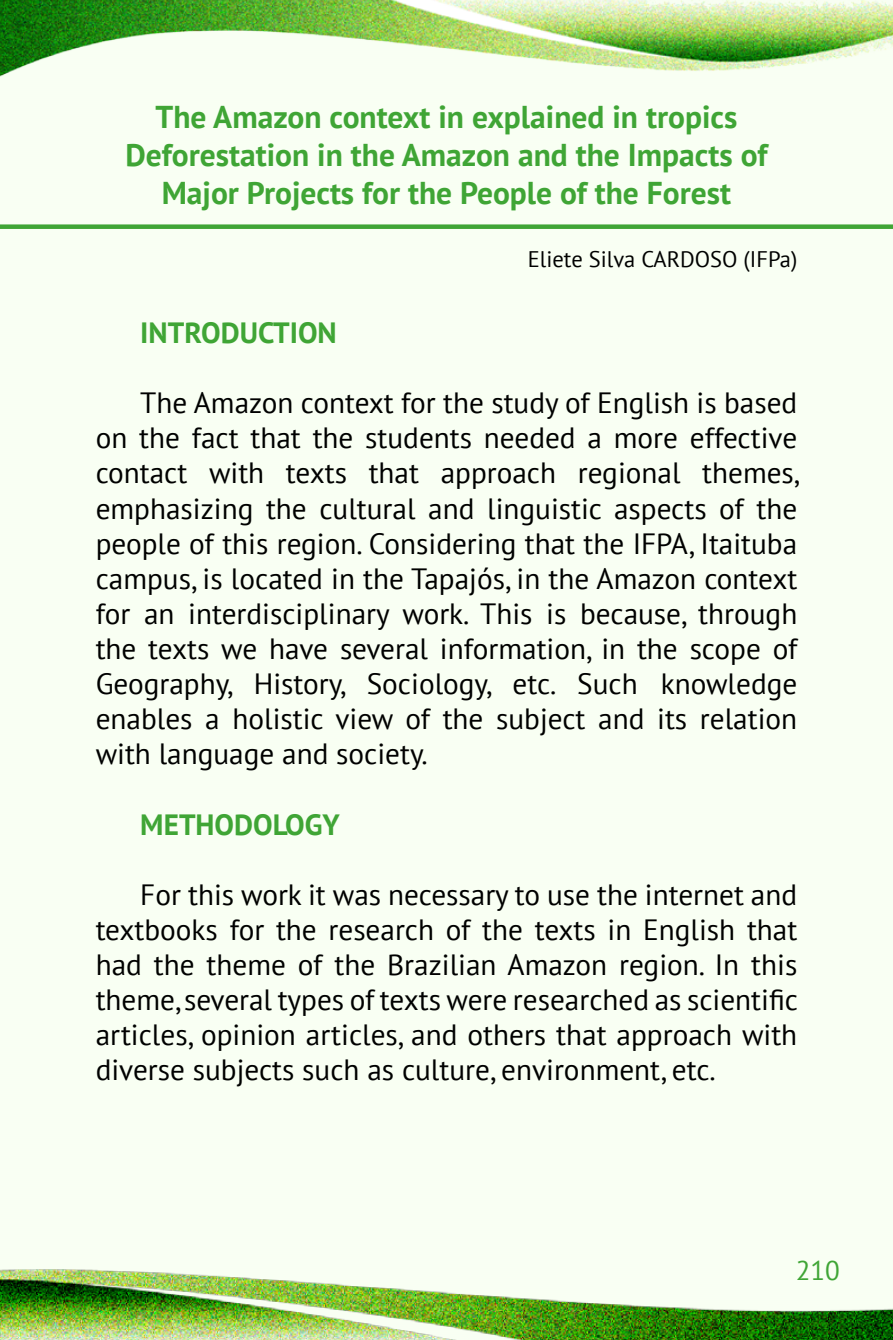
<style>
.page{position:relative;width:893px;height:1340px;background:#fff}
.page>*{position:absolute;margin:0;border:0;box-sizing:border-box;transform-origin:0 0}
.t1{font:700 31.5px/37.8px "PT Sans";color:#3fa535;text-align:center}
.t2{font:29.25px/35.1px "PT Sans";color:#000;text-align:justify}
.t3{font:700 29.25px "PT Sans";color:#3fa535}
.t4{font:27px "PT Sans";color:#3fa535}
.t5{font:22.5px "PT Sans";color:#000}
</style>
<div class="page">
<div style="left:1px;top:0;width:891px;height:1339px;background:#f8fff3"></div>
<img style="left:1px;top:0;width:891px;height:76px">
<img style="left:1px;top:1269px;width:891px;height:70px">
<div style="left:0;top:224px;width:893px;height:5px;background:#3fa535"></div>
<p class="t1" style="left:126px;top:97px;width:643px">The Amazon context in explained in tropics<br>Deforestation in the Amazon and the Impacts of<br>Major Projects for the People of the Forest</p>
<p class="t3" style="left:140px;top:313px;width:198px">INTRODUCTION</p>
<p class="t5" style="left:528px;top:244px;width:271px">Eliete Silva CARDOSO (IFPa)</p>
<p class="t2" style="left:96px;top:384px;width:705px;text-indent:45px">The Amazon context for the study of English is based on the fact that the students needed a more effective contact with texts that approach regional themes, emphasizing the cultural and linguistic aspects of the people of this region. Considering that the IFPA, Itaituba campus, is located in the Tapajós, in the Amazon context for an interdisciplinary work. This is because, through the texts we have several information, in the scope of Geography, History, Sociology, etc. Such knowledge enables a holistic view of the subject and its relation with language and society.</p>
<p class="t3" style="left:140px;top:805px;width:201px">METHODOLOGY</p>
<p class="t2" style="left:96px;top:876px;width:704px;text-indent:45px">For this work it was necessary to use the internet and textbooks for the research of the texts in English that had the theme of the Brazilian Amazon region. In this theme, several types of texts were researched as scientific articles, opinion articles, and others that approach with diverse subjects such as culture, environment, etc.</p>
<p class="t4" style="left:796px;top:1252px;width:46px">210</p>
</div>
